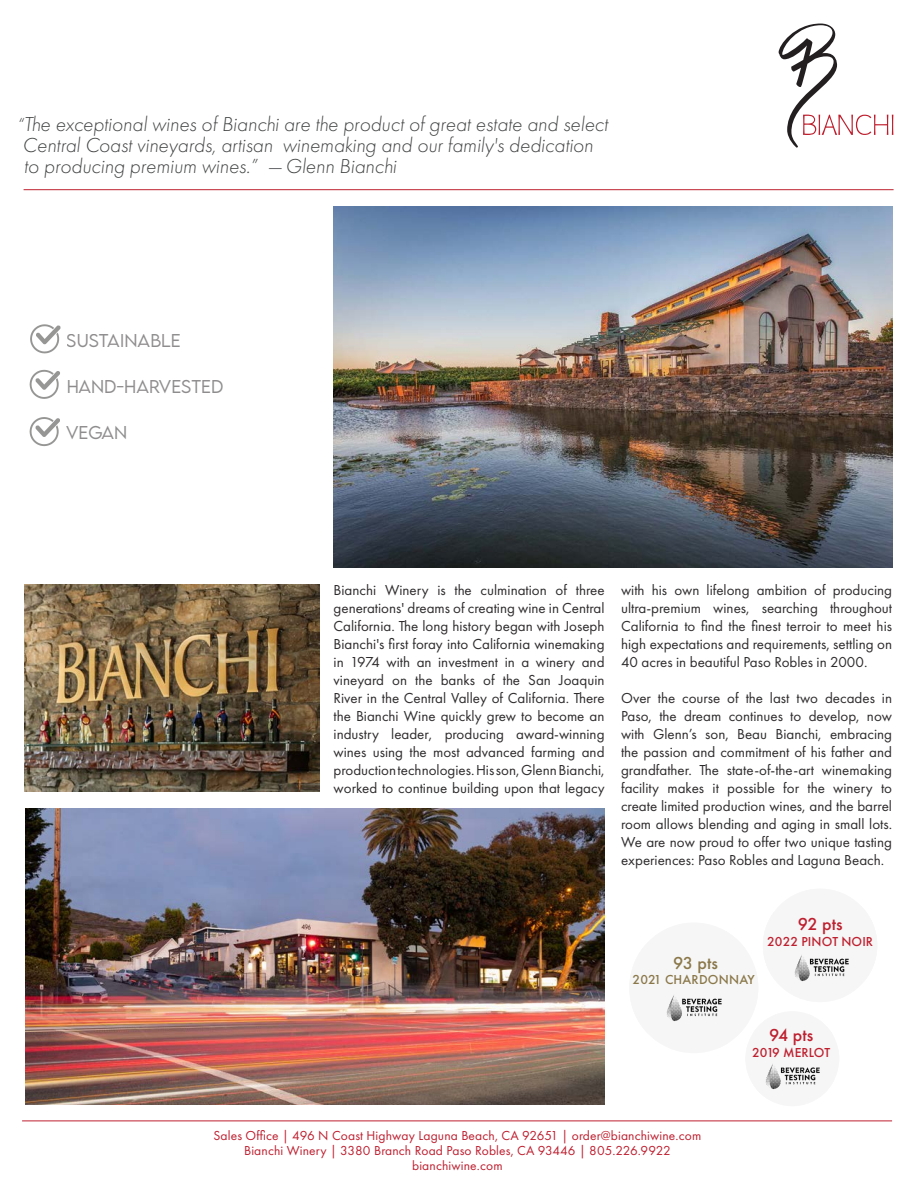
<style>
.page{position:relative;width:918px;height:1188px;background:#fff}
.page>*{position:absolute;margin:0;border:0;box-sizing:border-box;transform-origin:0 0}
.t1{font:italic 300 21px/21px "Futura PT";color:#414243}
.t2{font:500 18px "Futura PT";letter-spacing:.005em;color:#be202f}
.t3{font:500 18px "Futura PT";color:#8b784a}
.t4{font:300 16.5px "LEMONMILK";color:#231f20}
.t5{font:15px/18px "Futura PT";color:#2e2b2c;text-align:justify}
.t6{font:13.5px "Futura PT";letter-spacing:.01em;color:#be1f2f}
.t7{font:500 13.5px "Futura PT";letter-spacing:.005em;color:#be202f}
.t8{font:500 13.5px "Futura PT";letter-spacing:.015em;color:#8b784a}
.s1{font-size:19.5px}
</style>
<div class="page">
<svg style="left:30px;top:417px;width:30px;height:29px"></svg>
<svg style="left:30px;top:370px;width:30px;height:29px"></svg>
<svg style="left:30px;top:324px;width:31px;height:29px"></svg>
<img style="left:25px;top:809px;width:580px;height:296px">
<hr style="left:24px;top:189px;width:870px;height:1px;background:#be1f2f">
<hr style="left:22px;top:1121px;width:870px;height:1px;background:#be1f2f">
<img style="left:334px;top:206px;width:558px;height:362px">
<img style="left:24px;top:584px;width:296px;height:208px">
<svg style="left:779px;top:24px;width:114px;height:124px"></svg>
<img style="left:667px;top:994px;width:55px;height:27px">
<img style="left:794px;top:954px;width:55px;height:27px">
<img style="left:765px;top:1063px;width:55px;height:27px">
<p class="t1" style="left:17px;top:114px;width:592px"><span class="s1">“</span>The exceptional wines of Bianchi are the product of great estate and select<br>Central Coast vineyards, artisan winemaking and our family's dedication to producing premium wines.” —Glenn Bianchi</p>
<p class="t4" style="left:67px;top:330px;width:116px">SUSTAINABLE</p>
<p class="t4" style="left:66px;top:376px;width:159px">HAND-HARVESTED</p>
<p class="t4" style="left:66px;top:422px;width:63px">VEGAN</p>
<p class="t5" style="left:334px;top:581px;width:273px">Bianchi Winery is the culmination of three generations' dreams of creating wine in Central California. The long history began with Joseph Bianchi's first foray into California winemaking in 1974 with an investment in a winery and vineyard on the banks of the San Joaquin River in the Central Valley of California. There the Bianchi Wine quickly grew to become an industry leader, producing award-winning wines using the most advanced farming and production technologies. His son, Glenn Bianchi, worked to continue building upon that legacy</p>
<p class="t5" style="left:621px;top:581px;width:273px">with his own lifelong ambition of producing ultra-premium wines, searching throughout California to find the finest terroir to meet his high expectations and requirements, settling on 40 acres in beautiful Paso Robles in 2000.</p>
<p class="t5" style="left:621px;top:689px;width:273px">Over the course of the last two decades in Paso, the dream continues to develop, now with Glenn’s son, Beau Bianchi, embracing the passion and commitment of his father and grandfather. The state-of-the-art winemaking facility makes it possible for the winery to create limited production wines, and the barrel room allows blending and aging in small lots.<br>We are now proud to offer two unique tasting experiences: Paso Robles and Laguna Beach.</p>
<p class="t3" style="left:673px;top:952px;width:46px">93 pts</p>
<p class="t8" style="left:633px;top:972px;width:124px">2021 CHARDONNAY</p>
<p class="t2" style="left:798px;top:913px;width:46px">92 pts</p>
<p class="t7" style="left:767px;top:933px;width:107px">2022 PINOT NOIR</p>
<p class="t6" style="left:213px;top:1127px;width:489px">Sales Office | 496 N Coast Highway Laguna Beach, CA 92651 | order@bianchiwine.com</p>
<p class="t6" style="left:244px;top:1142px;width:428px">Bianchi Winery | 3380 Branch Road Paso Robles, CA 93446 | 805.226.9922</p>
<p class="t6" style="left:412px;top:1157px;width:92px">bianchiwine.com</p>
<p class="t2" style="left:769px;top:1024px;width:46px">94 pts</p>
<p class="t7" style="left:752px;top:1044px;width:80px">2019 MERLOT</p>
</div>
